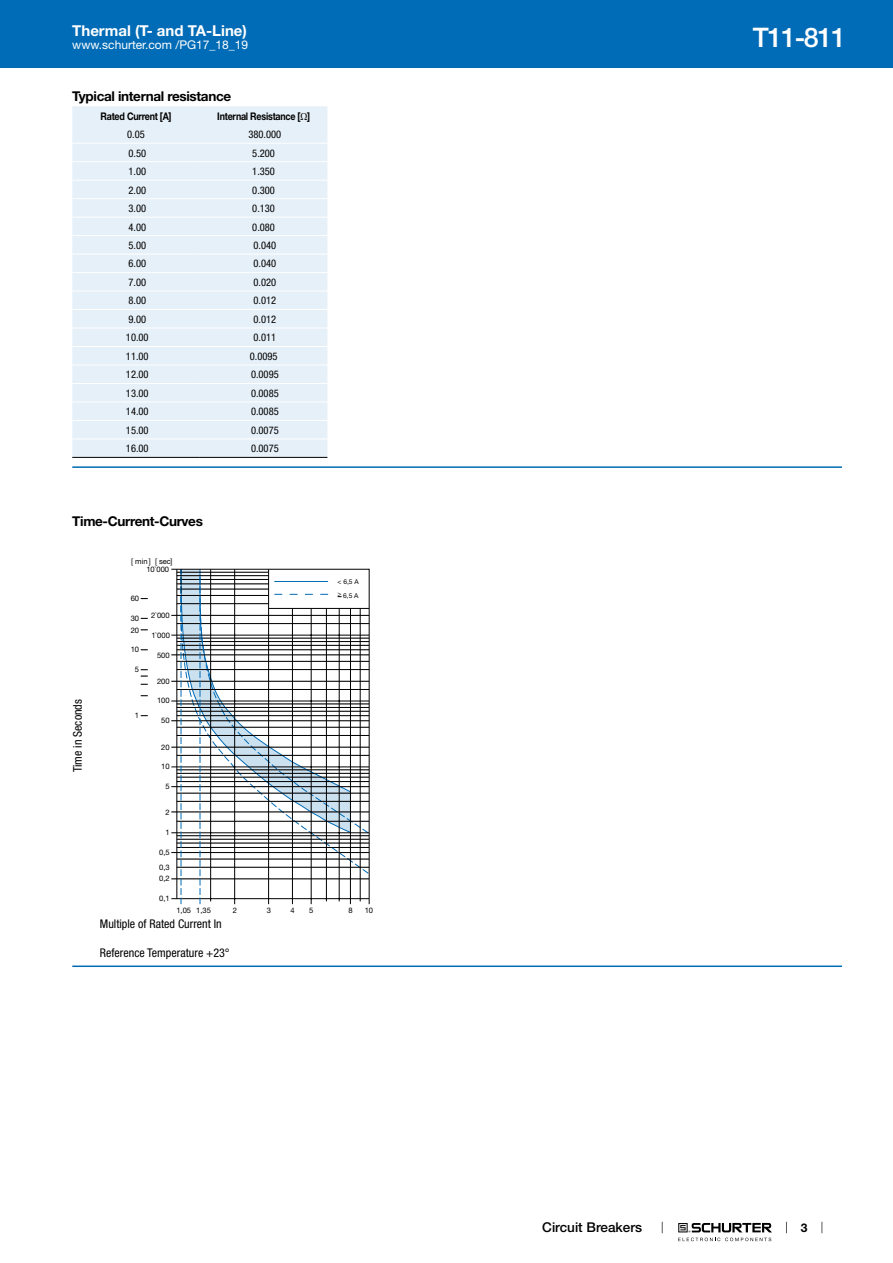
<style>
.page{position:relative;width:893px;height:1263px;background:#fff}
.page>*{position:absolute;margin:0;border:0;box-sizing:border-box;transform-origin:0 0}
.t1{font:500 27px "Helvetica Neue LT";letter-spacing:-.05em;color:#fff}
.t2{font:700 15px "Helvetica Neue LT";color:#fff}
.t3{font:700 13.5px "Helvetica Neue LT";letter-spacing:-.025em;color:#000}
.t4{font:500 13.5px "Helvetica Neue LT";color:#000}
.t5{font:condensed 12px "Helvetica Neue LT";color:#000}
.t6{font:12px "Helvetica Neue LT";color:#fff}
.t7{font:700 12px "Helvetica Neue LT";color:#000}
.t8{font:condensed 10.5px "Helvetica Neue LT";color:#000}
.t9{font:700 10.5px "Helvetica Neue LT";letter-spacing:-.025em;color:#000;scale:.85 1}
.t10{font:7.65px/14.4px "Helvetica Neue LT";color:#000}
.t11{font:6.6px/14px "Helvetica Neue LT";color:#000}
.s1{font-family:"Arial Unicode MS";font-weight:400}
.s2{font-family:"Helvetica Neue"}
</style>
<div class="page">
<svg style="left:678px;top:1223px;width:94px;height:18px"></svg>
<div style="left:0;top:0;width:893px;height:68px;background:#006bb6"></div>
<div style="left:72px;top:106px;width:255px;height:351px;background:#e6f0f8"></div>
<hr style="left:72px;top:143px;width:128px;height:1px;background:#fff">
<hr style="left:200px;top:143px;width:127px;height:1px;background:#fff">
<hr style="left:72px;top:161px;width:128px;height:1px;background:#fff">
<hr style="left:200px;top:161px;width:127px;height:1px;background:#fff">
<hr style="left:72px;top:180px;width:128px;height:1px;background:#fff">
<hr style="left:200px;top:180px;width:127px;height:1px;background:#fff">
<hr style="left:72px;top:198px;width:128px;height:1px;background:#fff">
<hr style="left:200px;top:198px;width:127px;height:1px;background:#fff">
<hr style="left:72px;top:217px;width:128px;height:1px;background:#fff">
<hr style="left:200px;top:217px;width:127px;height:1px;background:#fff">
<hr style="left:72px;top:235px;width:128px;height:1px;background:#fff">
<hr style="left:200px;top:235px;width:127px;height:1px;background:#fff">
<hr style="left:72px;top:254px;width:128px;height:1px;background:#fff">
<hr style="left:200px;top:254px;width:127px;height:1px;background:#fff">
<hr style="left:72px;top:272px;width:128px;height:1px;background:#fff">
<hr style="left:200px;top:272px;width:127px;height:1px;background:#fff">
<hr style="left:72px;top:291px;width:128px;height:1px;background:#fff">
<hr style="left:200px;top:291px;width:127px;height:1px;background:#fff">
<hr style="left:72px;top:309px;width:128px;height:1px;background:#fff">
<hr style="left:200px;top:309px;width:127px;height:1px;background:#fff">
<hr style="left:72px;top:328px;width:128px;height:1px;background:#fff">
<hr style="left:200px;top:328px;width:127px;height:1px;background:#fff">
<hr style="left:72px;top:346px;width:128px;height:1px;background:#fff">
<hr style="left:200px;top:346px;width:127px;height:1px;background:#fff">
<hr style="left:72px;top:365px;width:128px;height:1px;background:#fff">
<hr style="left:200px;top:365px;width:127px;height:1px;background:#fff">
<hr style="left:72px;top:383px;width:128px;height:1px;background:#fff">
<hr style="left:200px;top:383px;width:127px;height:1px;background:#fff">
<hr style="left:72px;top:402px;width:128px;height:1px;background:#fff">
<hr style="left:200px;top:402px;width:127px;height:1px;background:#fff">
<hr style="left:72px;top:420px;width:128px;height:1px;background:#fff">
<hr style="left:200px;top:420px;width:127px;height:1px;background:#fff">
<hr style="left:72px;top:438px;width:128px;height:1px;background:#fff">
<hr style="left:200px;top:438px;width:127px;height:1px;background:#fff">
<hr style="left:72px;top:457px;width:128px;height:1px;background:#000">
<hr style="left:200px;top:457px;width:127px;height:1px;background:#000">
<hr style="left:72px;top:466px;width:770px;height:2px;background:#006bb6">
<svg style="left:171px;top:568px;width:199px;height:337px"></svg>
<svg style="left:180px;top:568px;width:170px;height:337px"></svg>
<hr style="left:269px;top:608px;width:100px;height:1px;background:#000">
<hr style="left:72px;top:965px;width:770px;height:2px;background:#006bb6">
<h2 class="t2" style="left:72px;top:21px;width:176px">Thermal (T- and TA-Line)</h2>
<p class="t6" style="left:72px;top:38px;width:178px">www.schurter.com /PG17_18_19</p>
<p class="t3" style="left:72px;top:88px;width:160px">Typical internal resistance</p>
<p class="t9" style="left:101px;top:109px;width:85px">Rated Current [A]</p>
<p class="t9" style="left:217px;top:109px;width:111px">Internal Resistance [<span class="s1">Ω</span>]</p>
<p class="t8" style="left:127px;top:128px;width:19px">0.05</p>
<p class="t8" style="left:248px;top:128px;width:34px">380.000</p>
<p class="t8" style="left:129px;top:147px;width:19px">0.50</p>
<p class="t8" style="left:252px;top:147px;width:24px">5.200</p>
<p class="t8" style="left:129px;top:165px;width:19px">1.00</p>
<p class="t8" style="left:252px;top:165px;width:24px">1.350</p>
<p class="t8" style="left:129px;top:184px;width:19px">2.00</p>
<p class="t8" style="left:252px;top:184px;width:24px">0.300</p>
<p class="t8" style="left:129px;top:202px;width:19px">3.00</p>
<p class="t8" style="left:252px;top:202px;width:24px">0.130</p>
<p class="t8" style="left:129px;top:221px;width:19px">4.00</p>
<p class="t8" style="left:252px;top:221px;width:24px">0.080</p>
<p class="t8" style="left:129px;top:239px;width:19px">5.00</p>
<p class="t8" style="left:254px;top:239px;width:24px">0.040</p>
<p class="t8" style="left:129px;top:258px;width:19px">6.00</p>
<p class="t8" style="left:254px;top:258px;width:24px">0.040</p>
<p class="t8" style="left:129px;top:276px;width:19px">7.00</p>
<p class="t8" style="left:254px;top:276px;width:24px">0.020</p>
<p class="t8" style="left:129px;top:295px;width:19px">8.00</p>
<p class="t8" style="left:254px;top:295px;width:24px">0.012</p>
<p class="t8" style="left:129px;top:313px;width:19px">9.00</p>
<p class="t8" style="left:254px;top:313px;width:24px">0.012</p>
<p class="t8" style="left:126px;top:332px;width:24px">10.00</p>
<p class="t8" style="left:254px;top:332px;width:24px">0.011</p>
<p class="t8" style="left:126px;top:350px;width:24px">11.00</p>
<p class="t8" style="left:250px;top:350px;width:29px">0.0095</p>
<p class="t8" style="left:126px;top:369px;width:24px">12.00</p>
<p class="t8" style="left:251px;top:369px;width:29px">0.0095</p>
<p class="t8" style="left:126px;top:387px;width:24px">13.00</p>
<p class="t8" style="left:251px;top:387px;width:29px">0.0085</p>
<p class="t8" style="left:126px;top:406px;width:24px">14.00</p>
<p class="t8" style="left:251px;top:406px;width:29px">0.0085</p>
<p class="t8" style="left:126px;top:424px;width:24px">15.00</p>
<p class="t8" style="left:251px;top:424px;width:29px">0.0075</p>
<p class="t8" style="left:126px;top:442px;width:24px">16.00</p>
<p class="t8" style="left:251px;top:442px;width:29px">0.0075</p>
<p class="t3" style="left:72px;top:513px;width:132px">Time-Current-Curves</p>
<p class="t5" style="left:71px;top:772px;width:75px;rotate:-90deg">Time in Seconds</p>
<p class="t10" style="left:131px;top:554px;width:43px">[ min ] [ sec <span class="s2">]</span></p>
<p class="t10" style="left:146px;top:562px;width:24px">10`000</p>
<p class="t10" style="left:131px;top:591px;width:10px">60</p>
<p class="t10" style="left:131px;top:612px;width:10px;line-height:11.7px">30<br>20</p>
<p class="t10" style="left:131px;top:642px;width:10px">10</p>
<p class="t10" style="left:135px;top:662px;width:6px">5</p>
<p class="t10" style="left:135px;top:708px;width:6px">1</p>
<p class="t10" style="left:151px;top:608px;width:20px">2`000</p>
<p class="t10" style="left:151px;top:628px;width:20px">1`000</p>
<p class="t10" style="left:157px;top:647px;width:14px">500</p>
<p class="t10" style="left:157px;top:674px;width:14px">200</p>
<p class="t10" style="left:157px;top:693px;width:14px">100</p>
<p class="t10" style="left:161px;top:713px;width:10px">50</p>
<p class="t10" style="left:161px;top:740px;width:10px">20</p>
<p class="t10" style="left:161px;top:759px;width:10px">10</p>
<p class="t10" style="left:165px;top:779px;width:6px">5</p>
<p class="t10" style="left:165px;top:804px;width:6px">2</p>
<p class="t10" style="left:165px;top:825px;width:6px">1</p>
<p class="t10" style="left:159px;top:845px;width:12px">0,5<br>0,3</p>
<p class="t10" style="left:159px;top:871px;width:12px">0,2</p>
<p class="t10" style="left:159px;top:891px;width:12px">0,1</p>
<p class="t11" style="left:338px;top:574px;width:23px">&lt; 6,5 A &gt; 6,5 A</p>
<p class="t10" style="left:176px;top:902px;width:16px">1,05</p>
<p class="t10" style="left:196px;top:903px;width:16px">1,35</p>
<p class="t10" style="left:233px;top:902px;width:6px">2</p>
<p class="t10" style="left:267px;top:902px;width:6px">3</p>
<p class="t10" style="left:291px;top:902px;width:6px">4</p>
<p class="t10" style="left:309px;top:902px;width:6px">5</p>
<p class="t10" style="left:349px;top:902px;width:6px">8</p>
<p class="t10" style="left:365px;top:902px;width:10px">10</p>
<p class="t5" style="left:100px;top:917px;width:123px">Multiple of Rated Current In</p>
<p class="t5" style="left:100px;top:946px;width:131px">Reference Temperature +23°</p>
<h1 class="t1" style="left:753px;top:21px;width:95px">T11-811</h1>
<p class="t4" style="left:542px;top:1219px;width:101px">Circuit Breakers</p>
<p class="t7" style="left:801px;top:1220px;width:8px">3</p>
</div>
